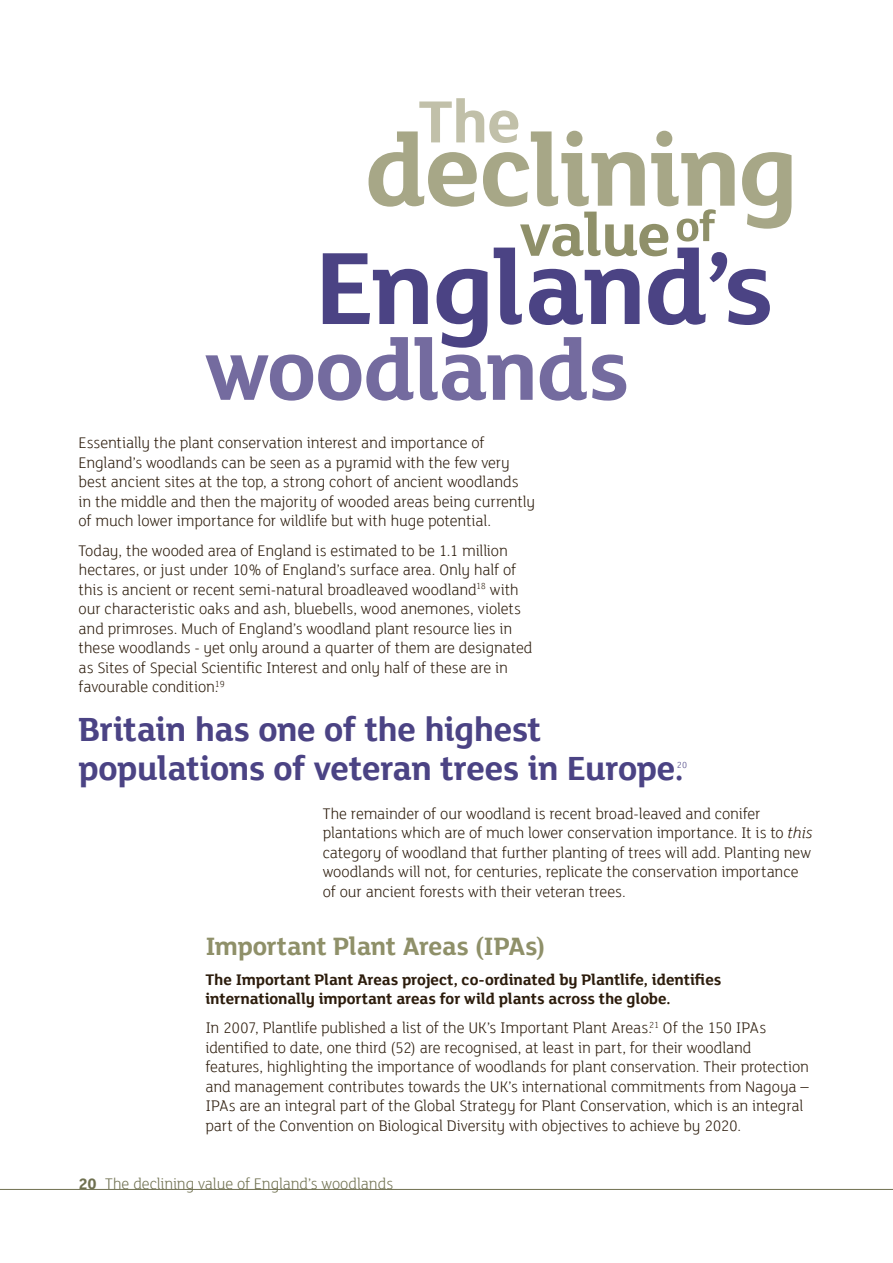
<style>
.page{position:relative;width:893px;height:1263px;background:#fff}
.page>*{position:absolute;margin:0;border:0;box-sizing:border-box;transform-origin:0 0}
.t1{font:700 36px/39px "FS Lola";letter-spacing:-.015em;color:#4b4384}
.t2{font:700 27px "FS Lola";letter-spacing:-.01em;color:#8f9069}
.t3{font:300 16.5px/19.5px "FS Lola";letter-spacing:-.01em;color:#2c1c0c}
.t4{font:700 16.5px/19.5px "FS Lola";letter-spacing:-.005em;color:#2c1c0c}
.t5{font:300 16.5px "FS Lola";letter-spacing:-.01em;color:#6f7050}
.t6{font:300 9.6px "FS Lola";color:#4b4384}
.s1{font-style:italic}
.s2{font-weight:700}
</style>
<div class="page">
<hr style="left:0;top:1189px;width:893px;height:1px;background:#6f7050">
<svg style="left:205px;top:98px;width:586px;height:303px"></svg>
<p class="t3" style="left:79px;top:433px;width:458px">Essentially the plant conservation interest and importance of England’s woodlands can be seen as a pyramid with the few very best ancient sites at the top, a strong cohort of ancient woodlands in the middle and then the majority of wooded areas being currently of much lower importance for wildlife but with huge potential.</p>
<p class="t3" style="left:79px;top:540px;width:455px">Today, the wooded area of England is estimated to be 1.1 million hectares, or just under 10% of England’s surface area. Only half of this is ancient or recent semi-natural broadleaved woodland<sup>18</sup> with our characteristic oaks and ash, bluebells, wood anemones, violets and primroses. Much of England’s woodland plant resource lies in these woodlands - yet only around a quarter of them are designated as Sites of Special Scientific Interest and only half of these are in favourable condition.<sup>19</sup></p>
<h1 class="t1" style="left:79px;top:708px;width:607px">Britain has one of the highest populations of veteran trees in Europe.</h1>
<p class="t6" style="left:677px;top:759px;width:12px">20</p>
<p class="t3" style="left:323px;top:803px;width:491px">The remainder of our woodland is recent broad-leaved and conifer plantations which are of much lower conservation importance. It is to <span class="s1">this </span>category of woodland that further planting of trees will add. Planting new woodlands will not, for centuries, replicate the conservation importance of our ancient forests with their veteran trees.</p>
<h2 class="t2" style="left:205px;top:928px;width:341px">Important Plant Areas (IPAs)</h2>
<p class="t4" style="left:205px;top:969px;width:517px">The Important Plant Areas project, co-ordinated by Plantlife, identifies internationally important areas for wild plants across the globe.</p>
<p class="t3" style="left:205px;top:1018px;width:605px">In 2007, Plantlife published a list of the UK’s Important Plant Areas.<sup>21</sup> Of the 150 IPAs identified to date, one third (52) are recognised, at least in part, for their woodland features, highlighting the importance of woodlands for plant conservation. Their protection and management contributes towards the UK’s international commitments from Nagoya – IPAs are an integral part of the Global Strategy for Plant Conservation, which is an integral part of the Convention on Biological Diversity with objectives to achieve by 2020.</p>
<p class="t5" style="left:79px;top:1173px;width:316px"><span class="s2">20</span> The declining value of England’s woodlands</p>
</div>
